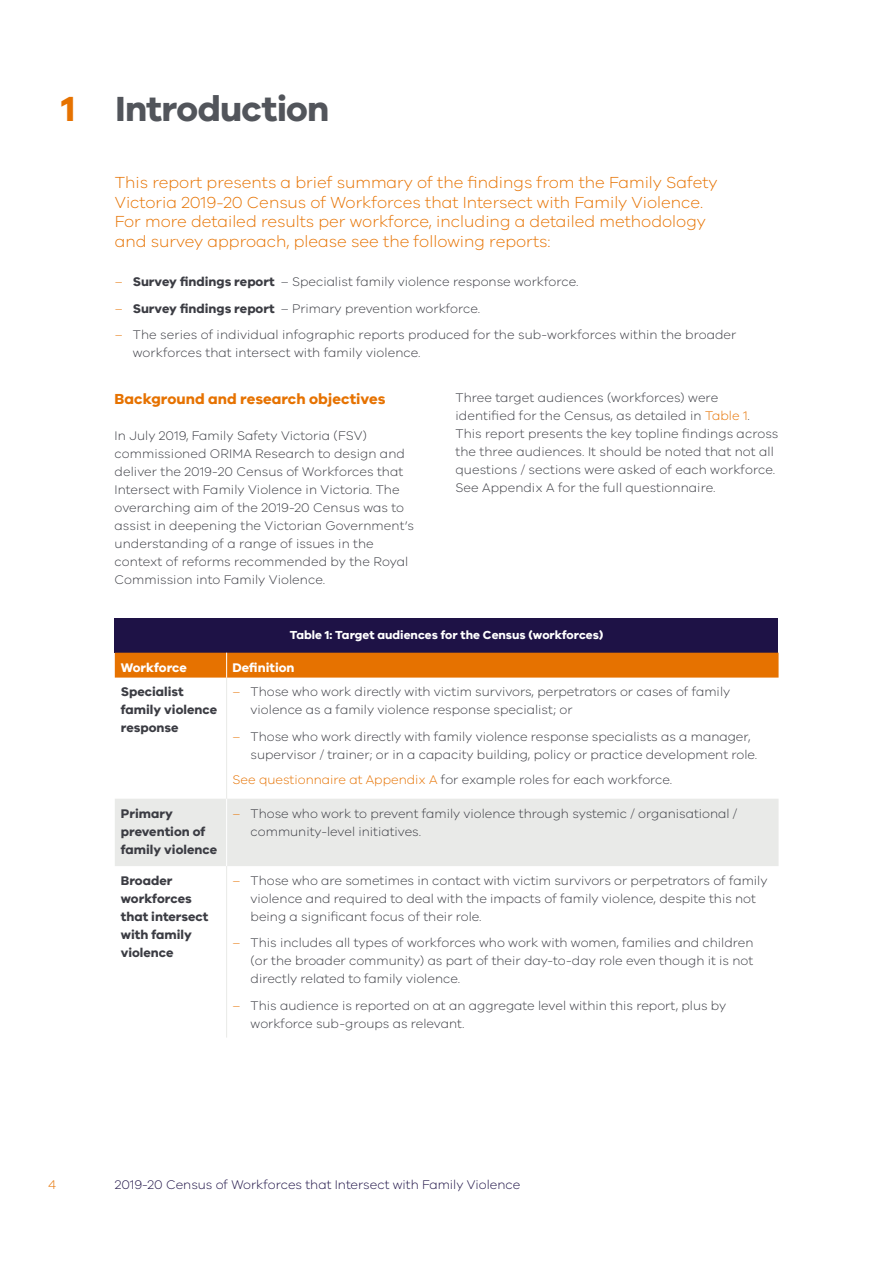
<style>
.page{position:relative;width:893px;height:1263px;background:#fff}
.page>*{position:absolute;margin:0;border:0;box-sizing:border-box;transform-origin:0 0}
.t1{font:700 36px "VIC";letter-spacing:-.02em;color:#52555b}
.t2{font:300 16.5px/19.5px "VIC";color:#e67200}
.t3{font:700 15px "VIC";color:#e67200}
.t4{font:300 12.9px/18px "VIC";color:#3b3c43}
.t5{font:700 12.9px/18px "VIC";color:#3b3c43}
.t6{font:300 12.9px "VIC";color:#1e1246}
.t7{font:700 12.9px "VIC";color:#fff}
.t8{font:300 12.9px "VIC";color:#e67200}
.t9{font:700 12px "VIC";color:#fff}
.s1{color:#e67200}
.s2{font-weight:700}
</style>
<div class="page">
<div style="left:115px;top:619px;width:663px;height:34px;background:#1e1246"></div>
<div style="left:115px;top:799px;width:664px;height:67px;background:#e9eae8"></div>
<hr style="left:226px;top:799px;width:1px;height:67px;background:#fff">
<hr style="left:226px;top:678px;width:1px;height:121px;background:#e9eae8">
<hr style="left:226px;top:866px;width:1px;height:171px;background:#e9eae8">
<div style="left:115px;top:653px;width:664px;height:25px;background:#e67200"></div>
<h1 class="t1" style="left:61px;top:87px;width:270px"><span class="s1">1</span> Introduction</h1>
<p class="t2" style="left:115px;top:172px;width:604px">This report presents a brief summary of the findings from the Family Safety Victoria 2019-20 Census of Workforces that Intersect with Family Violence.<br>For more detailed results per workforce, including a detailed methodology and survey approach, please see the following reports:</p>
<p class="t4" style="left:115px;top:272px;width:465px"><span class="s1">–</span> <span class="s2">Survey findings report</span> – Specialist family violence response workforce.</p>
<p class="t4" style="left:115px;top:299px;width:367px"><span class="s1">–</span> <span class="s2">Survey findings report</span> – Primary prevention workforce.</p>
<p class="t4" style="left:133px;top:325px;width:605px;text-indent:-18px"><span class="s1">–</span> The series of individual infographic reports produced for the sub-workforces within the broader workforces that intersect with family violence.</p>
<p class="t3" style="left:115px;top:390px;width:272px">Background and research objectives</p>
<p class="t4" style="left:115px;top:427px;width:301px">In July 2019, Family Safety Victoria (FSV) commissioned ORIMA Research to design and deliver the 2019-20 Census of Workforces that Intersect with Family Violence in Victoria. The overarching aim of the 2019-20 Census was to assist in deepening the Victorian Government’s understanding of a range of issues in the context of reforms recommended by the Royal Commission into Family Violence.</p>
<p class="t4" style="left:455px;top:388px;width:324px">Three target audiences (workforces) were identified for the Census, as detailed in <span class="s1">Table 1</span>.<br>This report presents the key topline findings across the three audiences. It should be noted that not all questions / sections were asked of each workforce.<br>See Appendix A for the full questionnaire.</p>
<p class="t9" style="left:290px;top:628px;width:315px">Table 1: Target audiences for the Census (workforces)</p>
<p class="t7" style="left:121px;top:659px;width:68px">Workforce</p>
<p class="t7" style="left:233px;top:659px;width:63px">Definition</p>
<p class="t5" style="left:121px;top:683px;width:98px">Specialist family violence response</p>
<p class="t4" style="left:251px;top:683px;width:481px;text-indent:-18px"><span class="s1">–</span> Those who work directly with victim survivors, perpetrators or cases of family violence as a family violence response specialist; or</p>
<p class="t4" style="left:251px;top:727px;width:508px;text-indent:-18px"><span class="s1">–</span> Those who work directly with family violence response specialists as a manager, supervisor / trainer; or in a capacity building, policy or practice development role.</p>
<p class="t4" style="left:233px;top:770px;width:441px"><span class="s1">See questionnaire at Appendix A</span> for example roles for each workforce.</p>
<p class="t5" style="left:121px;top:804px;width:98px">Primary prevention of family violence</p>
<p class="t4" style="left:251px;top:804px;width:488px;text-indent:-18px"><span class="s1">–</span> Those who work to prevent family violence through systemic / organisational / community-level initiatives.</p>
<p class="t5" style="left:121px;top:871px;width:89px">Broader workforces that intersect with family violence</p>
<p class="t4" style="left:251px;top:871px;width:518px;text-indent:-18px"><span class="s1">–</span> Those who are sometimes in contact with victim survivors or perpetrators of family violence and required to deal with the impacts of family violence, despite this not being a significant focus of their role.</p>
<p class="t4" style="left:251px;top:934px;width:504px;text-align:justify;text-indent:-18px"><span class="s1">–</span> This includes all types of workforces who work with women, families and children (or the broader community) as part of their day-to-day role even though it is not directly related to family violence.</p>
<p class="t4" style="left:251px;top:996px;width:477px;text-indent:-18px"><span class="s1">–</span> This audience is reported on at an aggregate level within this report, plus by workforce sub-groups as relevant.</p>
<p class="t8" style="left:48px;top:1177px;width:10px">4</p>
<p class="t6" style="left:115px;top:1177px;width:407px">2019-20 Census of Workforces that Intersect with Family Violence</p>
</div>
